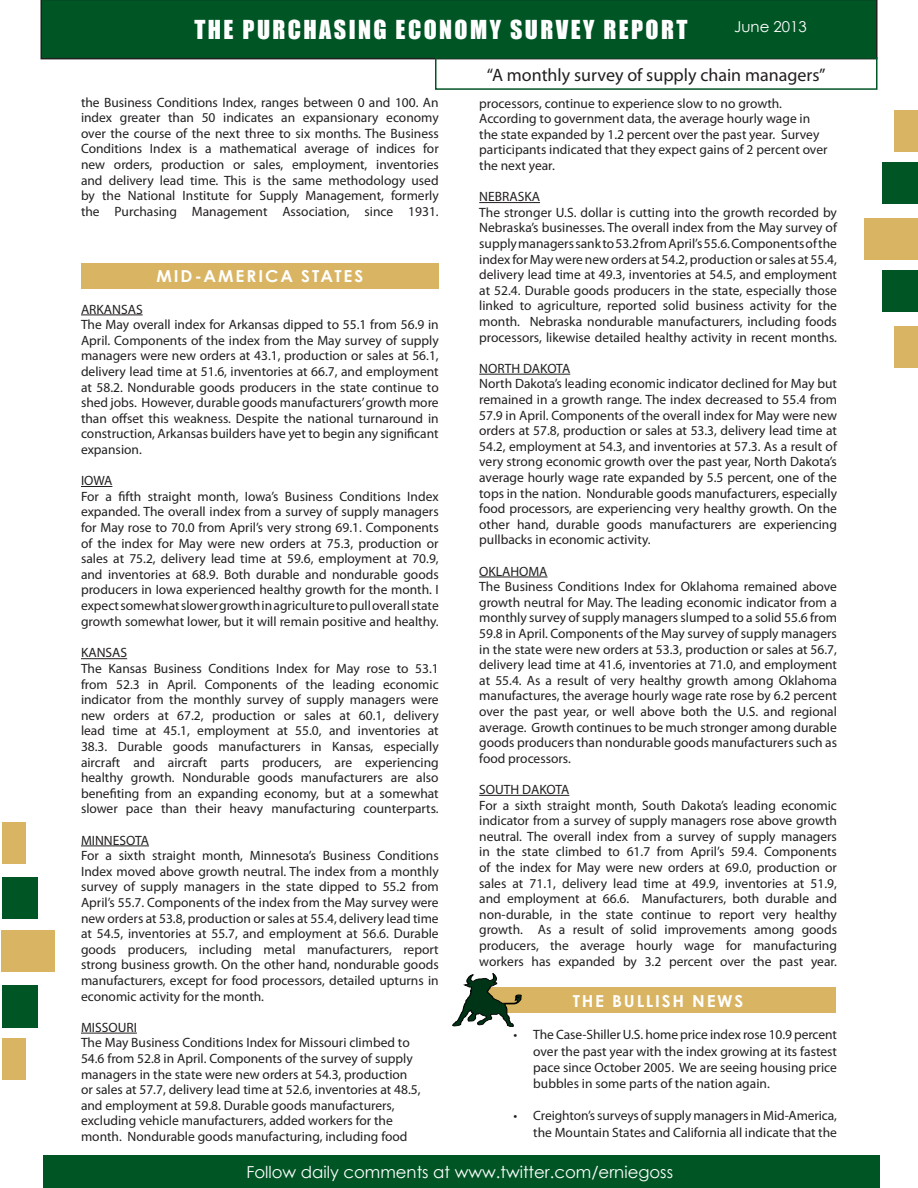
<style>
.page{position:relative;width:918px;height:1188px;background:#fff}
.page>*{position:absolute;margin:0;border:0;box-sizing:border-box;transform-origin:0 0}
.t1{font:24px "Impact";letter-spacing:.1em;color:#fff}
.t2{font:18px "Myriad Pro";color:#231f20}
.t3{font:16.5px "Century Gothic";color:#fff}
.Paragraph_Style_1{font:700 16.5px "Century Gothic";letter-spacing:.1em;color:#fff;scale:1.04 1}
.t4{font:15px "Myriad Pro";color:#fff}
.t5{font:15px "Century Gothic";color:#fff}
.karan{font:13.5px/15.6px "Myriad Pro";color:#231f20;text-align:justify}
</style>
<div class="page">
<div style="left:43px;top:1155px;width:837px;height:33px;background:#005525"></div>
<div style="left:2px;top:822px;width:24px;height:42px;background:#d9b462"></div>
<div style="left:2px;top:877px;width:36px;height:42px;background:#005525"></div>
<div style="left:1px;top:930px;width:54px;height:42px;background:#d9b462"></div>
<div style="left:2px;top:985px;width:36px;height:42px;background:#005525"></div>
<div style="left:2px;top:1038px;width:24px;height:42px;background:#d9b462"></div>
<div style="left:894px;top:326px;width:24px;height:42px;background:#d9b462"></div>
<div style="left:882px;top:270px;width:36px;height:42px;background:#005525"></div>
<div style="left:864px;top:218px;width:54px;height:42px;background:#d9b462"></div>
<div style="left:882px;top:162px;width:36px;height:42px;background:#005525"></div>
<div style="left:894px;top:110px;width:24px;height:42px;background:#d9b462"></div>
<div style="left:40px;top:0;width:838px;height:59px;background:#005525"></div>
<div style="left:435px;top:57px;width:443px;height:33px;border:2px solid #005525"></div>
<div style="left:478px;top:987px;width:358px;height:26px;background:#d9b462"></div>
<hr style="left:81px;top:315px;width:62px;height:1px;background:#231f20">
<hr style="left:81px;top:486px;width:31px;height:1px;background:#231f20">
<hr style="left:81px;top:658px;width:46px;height:1px;background:#231f20">
<hr style="left:81px;top:846px;width:68px;height:1px;background:#231f20">
<hr style="left:81px;top:1033px;width:56px;height:1px;background:#231f20">
<div style="left:81px;top:263px;width:358px;height:26px;background:#d9b462"></div>
<hr style="left:479px;top:202px;width:61px;height:1px;background:#231f20">
<hr style="left:479px;top:374px;width:91px;height:1px;background:#231f20">
<hr style="left:479px;top:577px;width:69px;height:1px;background:#231f20">
<hr style="left:479px;top:795px;width:90px;height:1px;background:#231f20">
<svg style="left:453px;top:974px;width:68px;height:53px"></svg>
<p class="t1" style="left:194px;top:11px;width:495px">THE PURCHASING ECONOMY SURVEY REPORT</p>
<p class="t5" style="left:734px;top:17px;width:74px">June 2013</p>
<p class="t4" style="left:734px;top:16px;width:105px">DECEMBER 2003</p>
<p class="t2" style="left:487px;top:64px;width:340px">“A monthly survey of supply chain managers”</p>
<p class="karan" style="left:81px;top:94px;width:359px">the Business Conditions Index, ranges between 0 and 100. An index greater than 50 indicates an expansionary economy over the course of the next three to six months. The Business Conditions Index is a mathematical average of indices for new orders, production or sales, employment, inventories and delivery lead time. This is the same methodology used by the National Institute for Supply Management, formerly the Purchasing Management Association, since 1931.</p>
<p class="Paragraph_Style_1" style="left:156px;top:264px;width:201px">MID-AMERICA STATES</p>
<p class="karan" style="left:81px;top:301px;width:63px">ARKANSAS</p>
<p class="karan" style="left:81px;top:317px;width:359px">The May overall index for Arkansas dipped to 55.1 from 56.9 in April. Components of the index from the May survey of supply managers were new orders at 43.1, production or sales at 56.1, delivery lead time at 51.6, inventories at 66.7, and employment at 58.2. Nondurable goods producers in the state continue to shed jobs. However, durable goods manufacturers’ growth more than offset this weakness. Despite the national turnaround in construction, Arkansas builders have yet to begin any significant expansion.</p>
<p class="karan" style="left:81px;top:473px;width:33px">IOWA</p>
<p class="karan" style="left:81px;top:488px;width:359px">For a fifth straight month, Iowa’s Business Conditions Index expanded. The overall index from a survey of supply managers for May rose to 70.0 from April’s very strong 69.1. Components of the index for May were new orders at 75.3, production or sales at 75.2, delivery lead time at 59.6, employment at 70.9, and inventories at 68.9. Both durable and nondurable goods producers in Iowa experienced healthy growth for the month. I expect somewhat slower growth in agriculture to pull overall state growth somewhat lower, but it will remain positive and healthy.</p>
<p class="karan" style="left:81px;top:645px;width:48px">KANSAS</p>
<p class="karan" style="left:81px;top:660px;width:359px">The Kansas Business Conditions Index for May rose to 53.1 from 52.3 in April. Components of the leading economic indicator from the monthly survey of supply managers were new orders at 67.2, production or sales at 60.1, delivery lead time at 45.1, employment at 55.0, and inventories at 38.3. Durable goods manufacturers in Kansas, especially aircraft and aircraft parts producers, are experiencing healthy growth. Nondurable goods manufacturers are also benefiting from an expanding economy, but at a somewhat slower pace than their heavy manufacturing counterparts.</p>
<p class="karan" style="left:81px;top:832px;width:70px">MINNESOTA</p>
<p class="karan" style="left:81px;top:848px;width:359px">For a sixth straight month, Minnesota’s Business Conditions Index moved above growth neutral. The index from a monthly survey of supply managers in the state dipped to 55.2 from April’s 55.7. Components of the index from the May survey were new orders at 53.8, production or sales at 55.4, delivery lead time at 54.5, inventories at 55.7, and employment at 56.6. Durable goods producers, including metal manufacturers, report strong business growth. On the other hand, nondurable goods manufacturers, except for food processors, detailed upturns in economic activity for the month.</p>
<p class="karan" style="left:81px;top:1019px;width:57px">MISSOURI</p>
<p class="karan" style="left:81px;top:1035px;width:341px;text-align:left">The May Business Conditions Index for Missouri climbed to 54.6 from 52.8 in April. Components of the survey of supply managers in the state were new orders at 54.3, production or sales at 57.7, delivery lead time at 52.6, inventories at 48.5, and employment at 59.8. Durable goods manufacturers, excluding vehicle manufacturers, added workers for the month. Nondurable goods manufacturing, including food</p>
<p class="karan" style="left:479px;top:95px;width:350px;text-align:left">processors, continue to experience slow to no growth.<br>According to government data, the average hourly wage in the state expanded by 1.2 percent over the past year. Survey participants indicated that they expect gains of 2 percent over the next year.</p>
<p class="karan" style="left:479px;top:189px;width:62px">NEBRASKA</p>
<p class="karan" style="left:479px;top:204px;width:359px">The stronger U.S. dollar is cutting into the growth recorded by Nebraska’s businesses. The overall index from the May survey of supply managers sank to 53.2 from April’s 55.6. Components of the index for May were new orders at 54.2, production or sales at 55.4, delivery lead time at 49.3, inventories at 54.5, and employment at 52.4. Durable goods producers in the state, especially those linked to agriculture, reported solid business activity for the month. Nebraska nondurable manufacturers, including foods processors, likewise detailed healthy activity in recent months.</p>
<p class="karan" style="left:479px;top:360px;width:93px">NORTH DAKOTA</p>
<p class="karan" style="left:479px;top:376px;width:359px">North Dakota’s leading economic indicator declined for May but remained in a growth range. The index decreased to 55.4 from 57.9 in April. Components of the overall index for May were new orders at 57.8, production or sales at 53.3, delivery lead time at 54.2, employment at 54.3, and inventories at 57.3. As a result of very strong economic growth over the past year, North Dakota’s average hourly wage rate expanded by 5.5 percent, one of the tops in the nation. Nondurable goods manufacturers, especially food processors, are experiencing very healthy growth. On the other hand, durable goods manufacturers are experiencing pullbacks in economic activity.</p>
<p class="karan" style="left:479px;top:563px;width:70px">OKLAHOMA</p>
<p class="karan" style="left:479px;top:579px;width:359px">The Business Conditions Index for Oklahoma remained above growth neutral for May. The leading economic indicator from a monthly survey of supply managers slumped to a solid 55.6 from 59.8 in April. Components of the May survey of supply managers in the state were new orders at 53.3, production or sales at 56.7, delivery lead time at 41.6, inventories at 71.0, and employment at 55.4. As a result of very healthy growth among Oklahoma manufactures, the average hourly wage rate rose by 6.2 percent over the past year, or well above both the U.S. and regional average. Growth continues to be much stronger among durable goods producers than nondurable goods manufacturers such as food processors.</p>
<p class="karan" style="left:479px;top:781px;width:92px">SOUTH DAKOTA</p>
<p class="karan" style="left:479px;top:797px;width:359px">For a sixth straight month, South Dakota’s leading economic indicator from a survey of supply managers rose above growth neutral. The overall index from a survey of supply managers in the state climbed to 61.7 from April’s 59.4. Components of the index for May were new orders at 69.0, production or sales at 71.1, delivery lead time at 49.9, inventories at 51.9, and employment at 66.6. Manufacturers, both durable and non-durable, in the state continue to report very healthy growth. As a result of solid improvements among goods producers, the average hourly wage for manufacturing workers has expanded by 3.2 percent over the past year.</p>
<p class="Paragraph_Style_1" style="left:573px;top:989px;width:166px">THE BULLISH NEWS</p>
<p class="karan" style="left:533px;top:1027px;width:305px;line-height:16.2px;text-indent:-20px">• The Case-Shiller U.S. home price index rose 10.9 percent over the past year with the index growing at its fastest pace since October 2005. We are seeing housing price bubbles in some parts of the nation again.</p>
<p class="karan" style="left:514px;top:1108px;width:325px;line-height:16.2px;text-align:right">• Creighton’s surveys of supply managers in Mid-America, the Mountain States and California all indicate that the</p>
<p class="t3" style="left:246px;top:1160px;width:428px">Follow daily comments at www.twitter.com/erniegoss</p>
</div>
